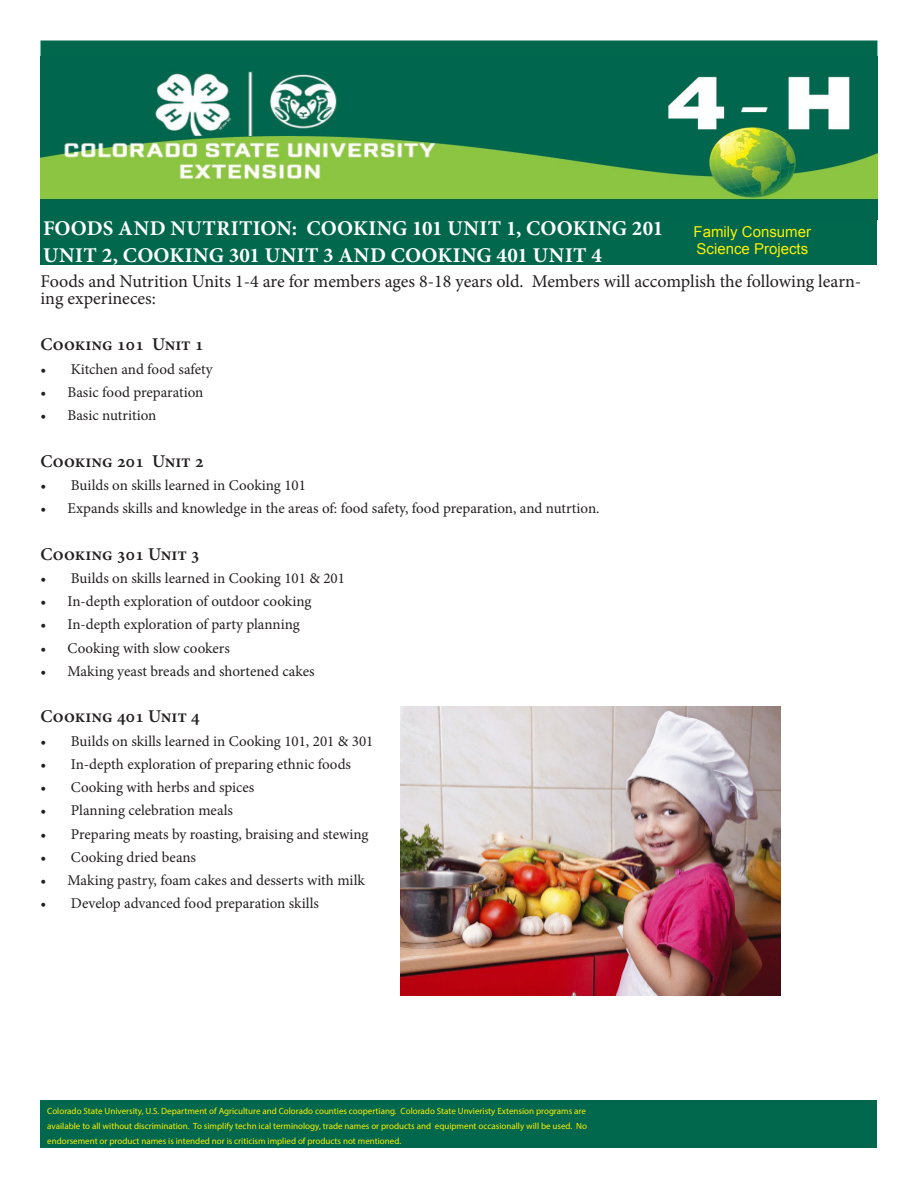
<style>
.page{position:relative;width:918px;height:1188px;background:#fff}
.page>*{position:absolute;margin:0;border:0;box-sizing:border-box;transform-origin:0 0}
.t1{font:700 21px "Minion Pro";letter-spacing:.01em;color:#fff}
.body{font:18px/16.5px "Minion Pro";color:#231f20}
.body-2{font:600 18px "Minion Pro";color:#231f20}
.t2{font:15px "Minion Pro";color:#231f20}
.t3{font:15px/16.5px "Arial";color:#fff101}
.t4{font:9px/15px "Myriad Pro";color:#fff101}
</style>
<div class="page">
<div style="left:40px;top:40px;width:838px;height:16px;background:#01674d"></div>
<div style="left:40px;top:217px;width:838px;height:48px;background:#01674d"></div>
<div style="left:40px;top:1100px;width:838px;height:48px;background:#01674d"></div>
<img style="left:401px;top:706px;width:379px;height:290px">
<img style="left:40px;top:56px;width:838px;height:161px">
<p class="t1" style="left:43px;top:214px;width:622px">FOODS AND NUTRITION: COOKING 101 UNIT 1, COOKING 201</p>
<p class="t1" style="left:43px;top:241px;width:560px">UNIT 2, COOKING 301 UNIT 3 AND COOKING 401 UNIT 4</p>
<p class="t3" style="left:694px;top:224px;width:119px">Family Consumer<br>Science Projects</p>
<p class="body" style="left:40px;top:273px;width:822px">Foods and Nutrition Units 1-4 are for members ages 8-18 years old. Members will accomplish the following learn&shy;ing experineces:</p>
<p class="body-2" style="left:40px;top:332px;width:165px">Cooking 101 Unit 1</p>
<p class="t2" style="left:40px;top:359px;width:174px">• Kitchen and food safety</p>
<p class="t2" style="left:40px;top:382px;width:164px">• Basic food preparation</p>
<p class="t2" style="left:40px;top:405px;width:117px">• Basic nutrition</p>
<p class="body-2" style="left:40px;top:448px;width:165px">Cooking 201 Unit 2</p>
<p class="t2" style="left:40px;top:475px;width:267px">• Builds on skills learned in Cooking 101</p>
<p class="t2" style="left:40px;top:498px;width:561px">• Expands skills and knowledge in the areas of: food safety, food preparation, and nutrtion.</p>
<p class="body-2" style="left:40px;top:541px;width:161px">Cooking 301 Unit 3</p>
<p class="t2" style="left:40px;top:568px;width:306px">• Builds on skills learned in Cooking 101 &amp; 201</p>
<p class="t2" style="left:40px;top:591px;width:273px">• In-depth exploration of outdoor cooking</p>
<p class="t2" style="left:40px;top:615px;width:261px">• In-depth exploration of party planning</p>
<p class="t2" style="left:40px;top:638px;width:191px">• Cooking with slow cookers</p>
<p class="t2" style="left:40px;top:661px;width:276px">• Making yeast breads and shortened cakes</p>
<p class="body-2" style="left:40px;top:704px;width:161px">Cooking 401 Unit 4</p>
<p class="t2" style="left:40px;top:731px;width:334px">• Builds on skills learned in Cooking 101, 201 &amp; 301</p>
<p class="t2" style="left:40px;top:754px;width:312px">• In-depth exploration of preparing ethnic foods</p>
<p class="t2" style="left:40px;top:777px;width:215px">• Cooking with herbs and spices</p>
<p class="t2" style="left:40px;top:801px;width:194px">• Planning celebration meals</p>
<p class="t2" style="left:40px;top:824px;width:330px">• Preparing meats by roasting, braising and stewing</p>
<p class="t2" style="left:40px;top:847px;width:157px">• Cooking dried beans</p>
<p class="t2" style="left:40px;top:870px;width:326px">• Making pastry, foam cakes and desserts with milk</p>
<p class="t2" style="left:40px;top:894px;width:280px">• Develop advanced food preparation skills</p>
<p class="t4" style="left:47px;top:1103px;width:541px">Colorado State University, U.S. Department of Agriculture and Colorado counties coopertiang. Colorado State Unvieristy Extension programs are available to all without discrimination. To simplify techn ical terminology, trade names or products and equipment occasionally will be used. No endorsement or product names is intended nor is criticism implied of products not mentioned.</p>
</div>
